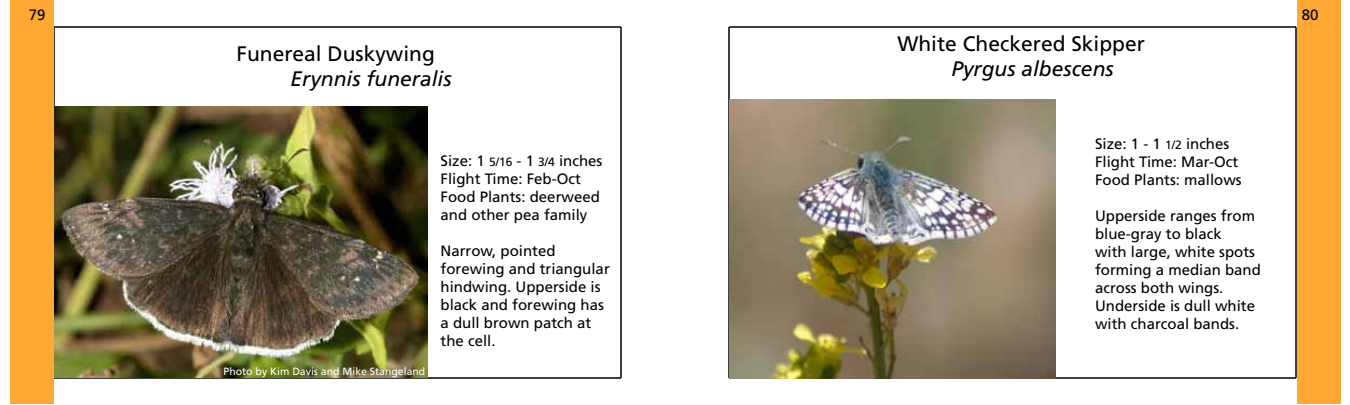
<style>
.page{position:relative;width:1350px;height:405px;background:#fff}
.page>*{position:absolute;margin:0;border:0;box-sizing:border-box;transform-origin:0 0}
.t1{font:21px "Frutiger";color:#000}
.t2{font:italic 21px "Frutiger";color:#000}
.t3{font:15px/18px "Frutiger";color:#000}
.t4{font:10.5px "Frutiger";color:#fff}
.s1{font-size:12px}
</style>
<div class="page">
<hr style="left:54px;top:26px;width:567px;height:2px;background:#000">
<hr style="left:53px;top:27px;width:2px;height:351px;background:#000">
<hr style="left:54px;top:377px;width:567px;height:2px;background:#000">
<hr style="left:620px;top:27px;width:2px;height:351px;background:#000">
<hr style="left:729px;top:377px;width:567px;height:2px;background:#000">
<hr style="left:728px;top:27px;width:2px;height:351px;background:#000">
<hr style="left:1295px;top:27px;width:2px;height:351px;background:#000">
<hr style="left:729px;top:26px;width:567px;height:2px;background:#000">
<div style="left:10px;top:1px;width:44px;height:403px;background:#ffa834"></div>
<div style="left:1297px;top:1px;width:43px;height:403px;background:#ffa834"></div>
<img style="left:54px;top:106px;width:374px;height:272px">
<img style="left:729px;top:100px;width:327px;height:278px">
<p class="t3" style="left:29px;top:6px;width:18px">79</p>
<p class="t3" style="left:1302px;top:6px;width:18px">80</p>
<h1 class="t1" style="left:237px;top:41px;width:200px">Funereal Duskywing</h1>
<h1 class="t2" style="left:291px;top:66px;width:163px">Erynnis funeralis</h1>
<h1 class="t1" style="left:897px;top:31px;width:249px">White Checkered Skipper</h1>
<h1 class="t2" style="left:951px;top:57px;width:164px">Pyrgus albescens</h1>
<p class="t4" style="left:224px;top:365px;width:203px">Photo by Kim Davis and Mike Stangeland</p>
<p class="t3" style="left:441px;top:152px;width:163px">Size: 1 <span class="s1">5/16</span> - 1 <span class="s1">3/4</span> inches<br>Flight Time: Feb-Oct<br>Food Plants: deerweed and other pea family</p>
<p class="t3" style="left:441px;top:242px;width:171px">Narrow, pointed forewing and triangular hindwing. Upperside is black and forewing has a dull brown patch at the cell.</p>
<p class="t3" style="left:1095px;top:135px;width:148px">Size: 1 - 1 <span class="s1">1/2</span> inches<br>Flight Time: Mar-Oct<br>Food Plants: mallows</p>
<p class="t3" style="left:1095px;top:207px;width:167px">Upperside ranges from blue-gray to black<br>with large, white spots forming a median band across both wings.<br>Underside is dull white with charcoal bands.</p>
</div>
